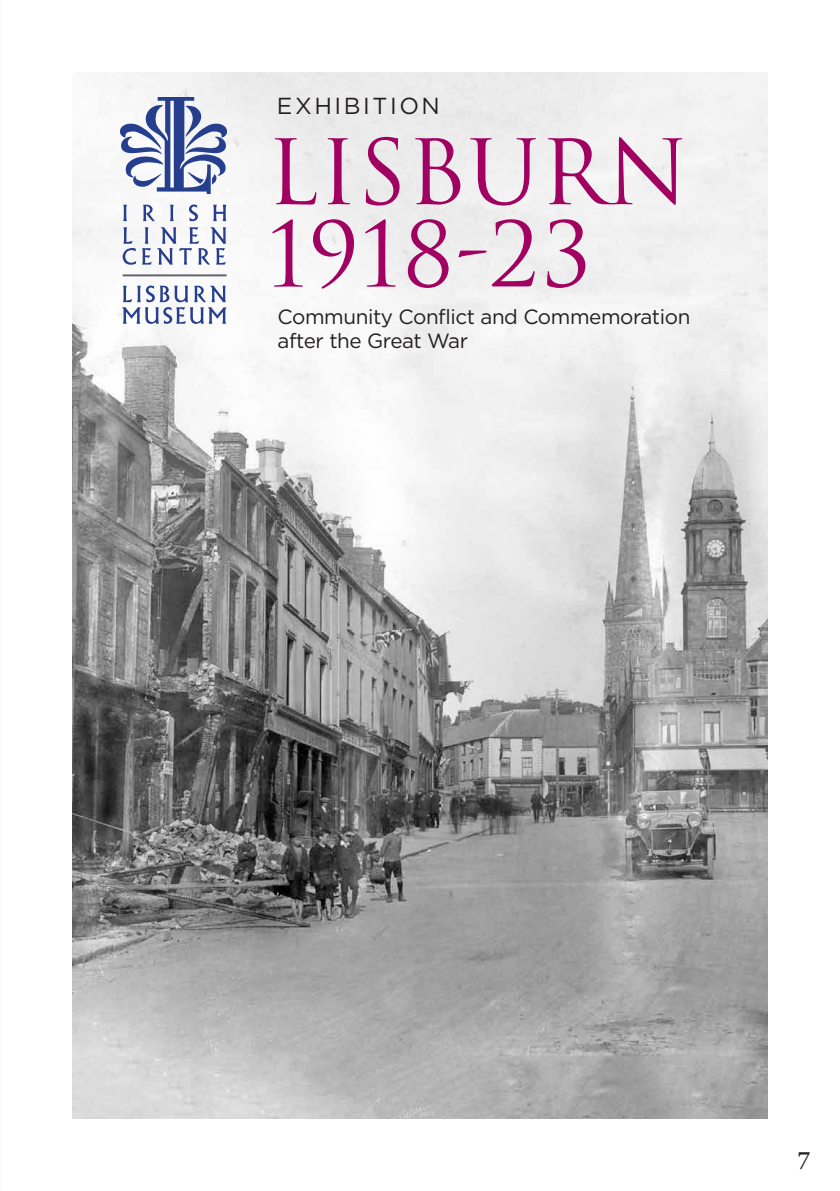
<style>
.page{position:relative;width:840px;height:1191px;background:#fff}
.page>*{position:absolute;margin:0;border:0;box-sizing:border-box;transform-origin:0 0}
.t1{font:87.6px "Trajan";color:#a10160}
.t2{font:24px "Georgia";color:#231f20}
.t3{font:23.2px "Gotham";letter-spacing:.11em;color:#231f20}
.t4{font:20.6px "Gotham";letter-spacing:-.02em;color:#231f20}
</style>
<div class="page">
<img style="left:72px;top:72px;width:695px;height:1046px">
<img style="left:120px;top:98px;width:106px;height:96px">
<svg style="left:123px;top:204px;width:103px;height:17px"></svg>
<svg style="left:122px;top:227px;width:104px;height:38px"></svg>
<svg style="left:122px;top:285px;width:104px;height:39px"></svg>
<div style="left:123px;top:275px;width:103px;height:1px;border:1px solid #636366"></div>
<p class="t3" style="left:277px;top:93px;width:164px">EXHIBITION</p>
<p class="t1" style="left:266px;top:119px;width:423px">LISBURN</p>
<p class="t1" style="left:266px;top:202px;width:327px">1918-23</p>
<p class="t4" style="left:277px;top:305px;width:414px">Community Conflict and Commemoration</p>
<p class="t4" style="left:277px;top:330px;width:192px">after the Great War</p>
<p class="t2" style="left:797px;top:1139px;width:14px">7</p>
</div>
